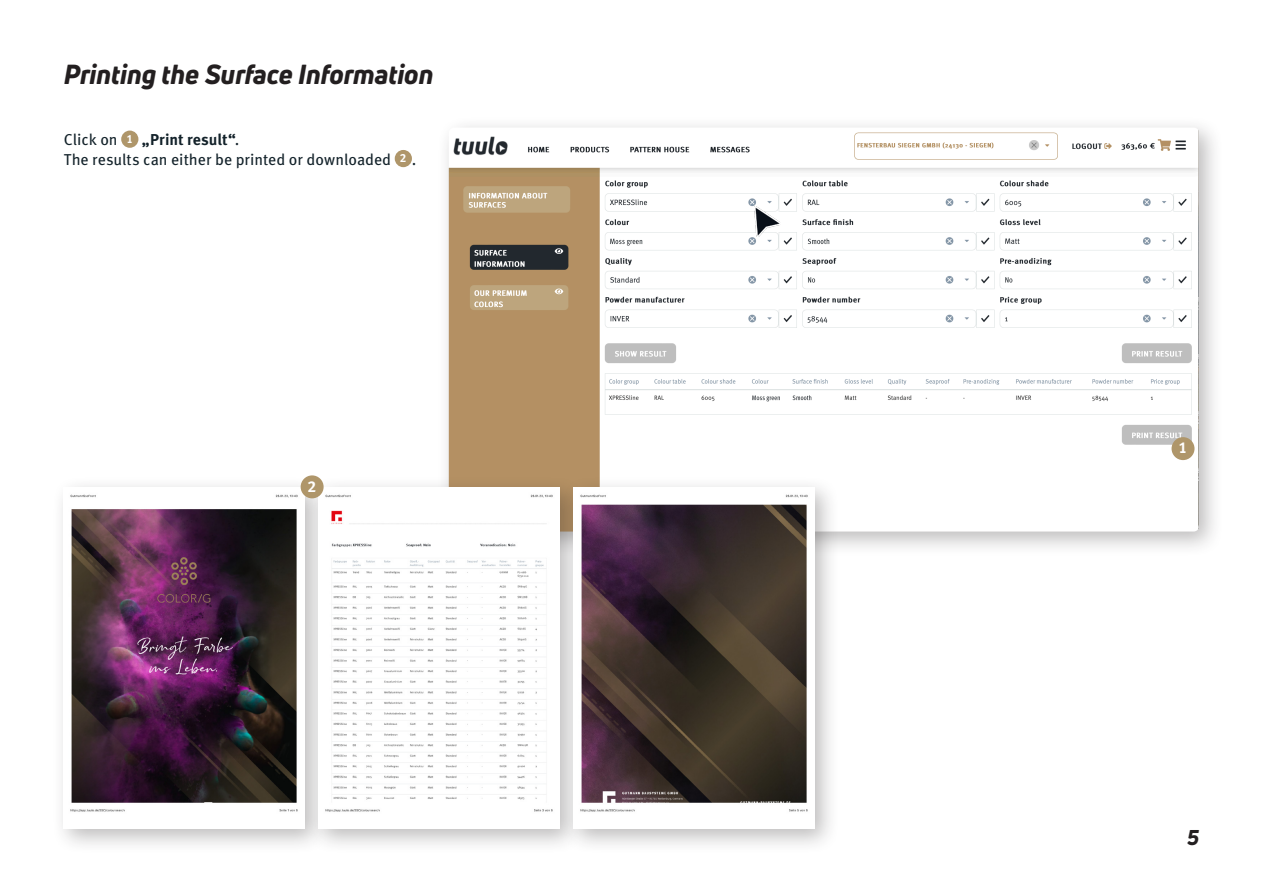
<style>
.page{position:relative;width:1263px;height:893px;background:#fff}
.page>*{position:absolute;margin:0;border:0;box-sizing:border-box;transform-origin:0 0}
.t1{font:italic 800 27px "Uni Neue";color:#231f20}
.t2{font:italic 800 21px "Uni Neue";color:#231f20}
.t3{font:15.75px "Meta Pro";color:#13222a}
.t4{font:700 15.75px "Meta Pro";color:#13222a}
.t5{font:700 15.75px "Meta Pro";color:#fff}
.t6{font:700 11.85px "Meta Pro";color:#fff}
.s1{font-weight:400}
</style>
<div class="page">
<div style="left:121px;top:131px;width:17px;height:17px;background:#af966a;border-radius:50%"></div>
<div style="left:395px;top:150px;width:17px;height:17px;background:#af966a;border-radius:50%"></div>
<div style="left:437px;top:116px;width:787px;height:441px;background:#231f20;opacity:.3"></div>
<img style="left:449px;top:128px;width:750px;height:403px">
<div style="left:1171px;top:437px;width:23px;height:23px;background:#af966a;border-radius:50%"></div>
<img style="left:755px;top:206px;width:26px;height:31px">
<div style="left:52px;top:476px;width:278px;height:378px;background:#231f20;opacity:.3"></div>
<img style="left:64px;top:488px;width:241px;height:341px">
<div style="left:307px;top:476px;width:278px;height:378px;background:#231f20;opacity:.3"></div>
<img style="left:319px;top:488px;width:241px;height:341px">
<div style="left:562px;top:476px;width:278px;height:378px;background:#231f20;opacity:.3"></div>
<img style="left:574px;top:488px;width:241px;height:341px">
<div style="left:301px;top:475px;width:23px;height:23px;background:#af966a;border-radius:50%"></div>
<p class="t1" style="left:64px;top:56px;width:371px">Printing the Surface Information</p>
<p class="t3" style="left:64px;top:127px;width:55px">Click on</p>
<p class="t6" style="left:126px;top:129px;width:8px">1</p>
<p class="t4" style="left:142px;top:127px;width:99px">„Print result“<span class="s1">.</span></p>
<p class="t3" style="left:64px;top:148px;width:329px">The results can either be printed or downloaded</p>
<p class="t6" style="left:400px;top:149px;width:8px">2</p>
<p class="t3" style="left:412px;top:148px;width:6px">.</p>
<p class="t5" style="left:308px;top:474px;width:10px">2</p>
<p class="t5" style="left:1178px;top:436px;width:10px">1</p>
<h2 class="t2" style="left:1187px;top:823px;width:13px">5</h2>
</div>
